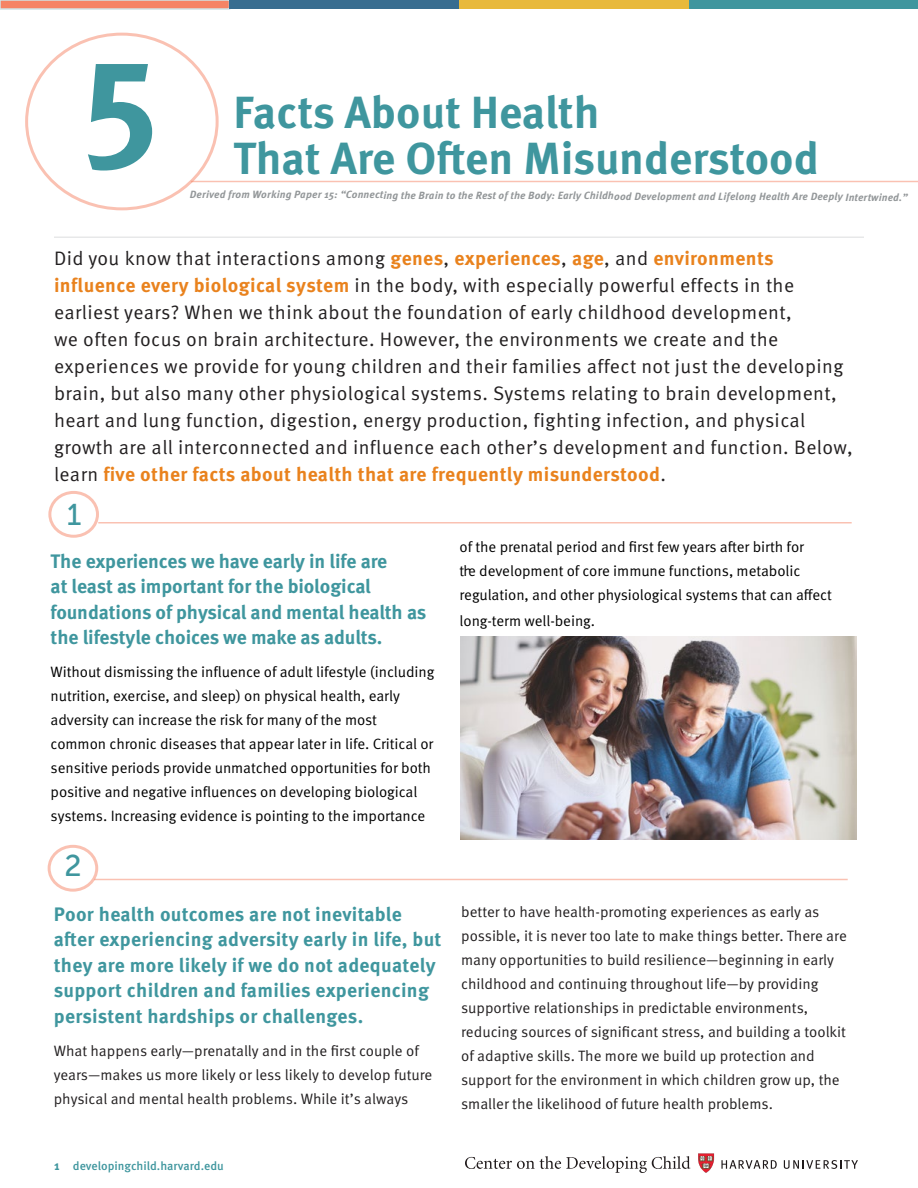
<style>
.page{position:relative;width:918px;height:1188px;background:#fff}
.page>*{position:absolute;margin:0;border:0;box-sizing:border-box;transform-origin:0 0}
.t1{font:700 153px "Meta Pro";color:#3f969e}
.t2{font:700 45px/46.5px "Meta Pro";color:#3f969e}
.t3{font:30px "Museo Sans 500";color:#3f969e}
.t4{font:19.5px/27px "Meta Pro Norm";letter-spacing:.02em;color:#221f20}
.t5{font:700 19.5px/25.5px "Meta Pro";letter-spacing:.005em;color:#3f969e}
.t6{font:700 19.5px "Meta Pro";letter-spacing:.02em;color:#e9821d}
.t7{font:15px/24px "Meta Pro Norm";color:#221f20}
.t8{font:15px/24px "Meta Pro Norm";letter-spacing:-.005em;color:#000}
.t9{font:500 12px "Meta Pro";color:#3f969e}
.t10{font:italic 700 10.5px "Meta Pro";letter-spacing:.01em;color:#939799}
.s1{font-family:"Meta Pro";font-weight:700;color:#e9821d}
.s2{font-family:"Meta Pro Norm";font-weight:400;color:#221f20}
.s3{font-weight:700;font-size:12.75px}
</style>
<div class="page">
<hr style="left:54px;top:237px;width:810px;height:1px;background:#dcddde">
<div style="left:0;top:0;width:230px;height:9px;background:#f58465"></div>
<div style="left:0;top:0;width:230px;height:10px;border:2px solid #d0e3e5"></div>
<div style="left:688px;top:0;width:230px;height:9px;background:#3f969e"></div>
<div style="left:459px;top:0;width:229px;height:9px;background:#e8b93b"></div>
<div style="left:230px;top:0;width:229px;height:9px;background:#386d90"></div>
<hr style="left:191px;top:181px;width:727px;height:1px;background:#f58465">
<hr style="left:98px;top:522px;width:754px;height:2px;background:#f58465">
<div style="left:48px;top:491px;width:51px;height:47px;border:3px solid #f58465;border-radius:50%"></div>
<div style="left:48px;top:845px;width:50px;height:47px;border:3px solid #f58465;border-radius:50%"></div>
<hr style="left:94px;top:879px;width:754px;height:1px;background:#f58465">
<img style="left:460px;top:637px;width:396px;height:202px">
<svg style="left:698px;top:1153px;width:16px;height:20px"></svg>
<svg style="left:465px;top:1156px;width:225px;height:17px"></svg>
<svg style="left:721px;top:1160px;width:56px;height:9px"></svg>
<svg style="left:784px;top:1160px;width:74px;height:9px"></svg>
<h1 class="t1" style="left:81px;top:-30px;width:81px">5</h1>
<h2 class="t2" style="left:233px;top:86px;width:587px">Facts About Health<br>That Are Often Misunderstood</h2>
<p class="t10" style="left:190px;top:187px;width:719px">Derived from Working Paper 15: “Connecting the Brain to the Rest of the Body: Early Childhood Development and Lifelong Health Are Deeply Intertwined.”</p>
<p class="t4" style="left:54px;top:243px;width:800px">Did you know that interactions among <span class="s1">genes</span>, <span class="s1">experiences</span>, <span class="s1">age</span>, and <span class="s1">environments influence every biological system</span> in the body, with especially powerful effects in the earliest years? When we think about the foundation of early childhood development,<br>we often focus on brain architecture. However, the environments we create and the experiences we provide for young children and their families affect not just the developing brain, but also many other physiological systems. Systems relating to brain development, heart and lung function, digestion, energy production, fighting infection, and physical growth are all interconnected and influence each other’s development and function. Below,</p>
<p class="t6" style="left:54px;top:459px;width:613px"><span class="s2">learn</span> five other facts about health that are frequently misunderstood<span class="s2">.</span></p>
<h3 class="t3" style="left:67px;top:498px;width:16px">1</h3>
<p class="t5" style="left:51px;top:547px;width:377px">The experiences we have early in life are<br>at least as important for the biological foundations of physical and mental health as the lifestyle choices we make as adults.</p>
<p class="t8" style="left:51px;top:659px;width:385px">Without dismissing the influence of adult lifestyle (including nutrition, exercise, and sleep) on physical health, early adversity can increase the risk for many of the most common chronic diseases that appear later in life. Critical or sensitive periods provide unmatched opportunities for both positive and negative influences on developing biological systems. Increasing evidence is pointing to the importance</p>
<h3 class="t3" style="left:64px;top:850px;width:19px">2</h3>
<p class="t5" style="left:54px;top:900px;width:389px">Poor health outcomes are not inevitable after experiencing adversity early in life, but they are more likely if we do not adequately support children and families experiencing persistent hardships or challenges.</p>
<p class="t7" style="left:54px;top:1038px;width:380px">What happens early—prenatally and in the first couple of years—makes us more likely or less likely to develop future physical and mental health problems. While it’s always</p>
<p class="t8" style="left:460px;top:534px;width:374px">of the prenatal period and first few years after birth for<br>the development of core immune functions, metabolic regulation, and other physiological systems that can affect</p>
<p class="t8" style="left:460px;top:608px;width:137px">long-term well-being.</p>
<p class="t7" style="left:461px;top:899px;width:387px">better to have health-promoting experiences as early as possible, it is never too late to make things better. There are many opportunities to build resilience—beginning in early childhood and continuing throughout life—by providing supportive relationships in predictable environments, reducing sources of significant stress, and building a toolkit of adaptive skills. The more we build up protection and support for the environment in which children grow up, the smaller the likelihood of future health problems.</p>
<p class="t9" style="left:54px;top:1157px;width:171px"><span class="s3">1</span> developingchild.harvard.edu</p>
</div>
